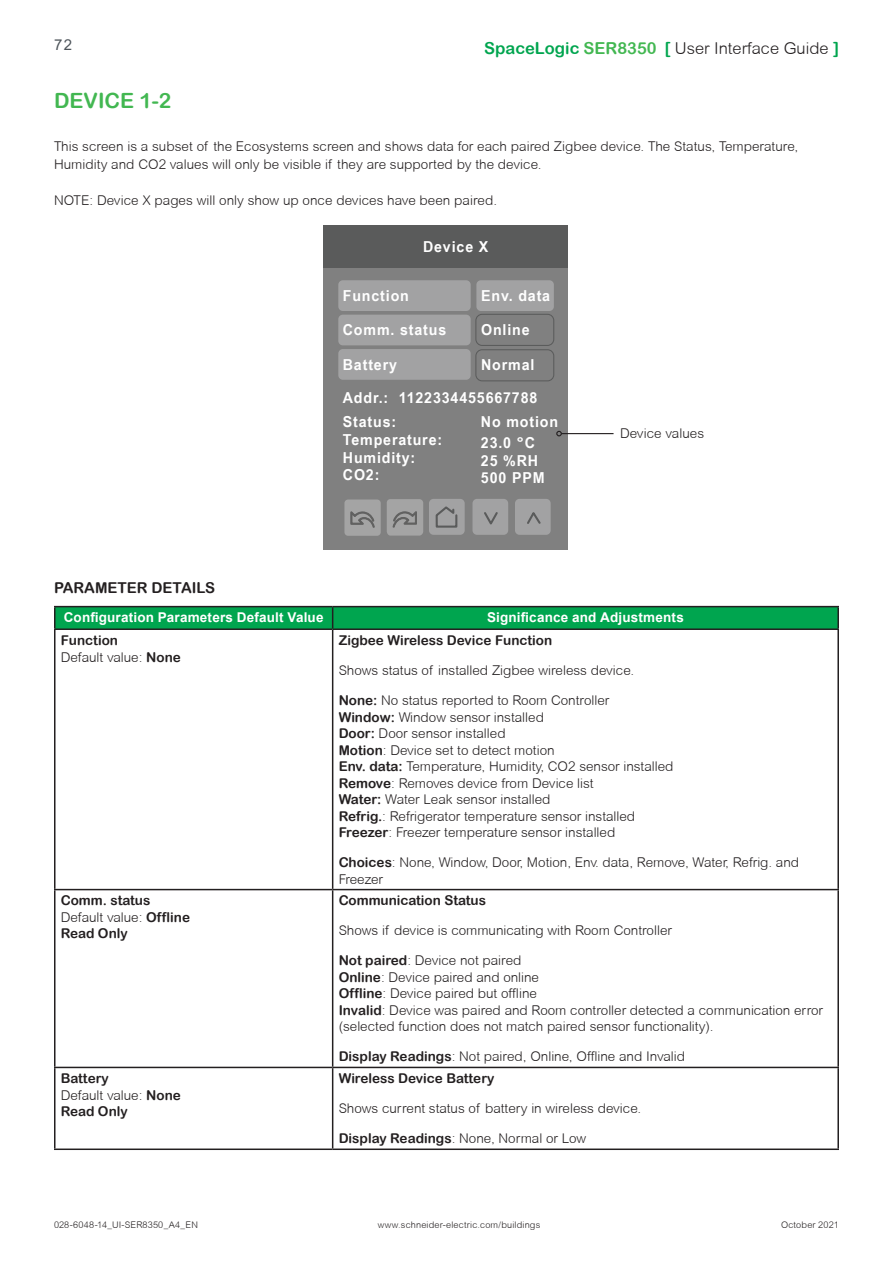
<style>
.page{position:relative;width:893px;height:1263px;background:#fff}
.page>*{position:absolute;margin:0;border:0;box-sizing:border-box;transform-origin:0 0}
.Heading_4{font:21px "Arial Rounded MT Bold";color:#42b751}
.t1{font:300 16.5px "Arial Rounded MT";color:#231f20}
.t2{font:700 15.15px/17.7px "Arial Narrow";letter-spacing:.05em;color:#fff;scale:1.15 1}
.t3{font:700 15.15px "Arial Narrow";letter-spacing:.015em;color:#fff;scale:1.15 1}
.Paramenter_Details{font:15px "Arial Rounded MT Bold";color:#231f20}
.t4{font:15px "Arial";color:#4d545a}
.Table_text_9_11{font:300 13.5px/16.5px "Arial Rounded MT";color:#231f20}
.main_text{font:300 13.5px/18px "Arial Rounded MT";letter-spacing:.005em;color:#231f20}
.Table_text_9_11-2{font:13.5px "Arial Rounded MT Bold";color:#231f20}
.Table_Param_Spec_hea{font:700 13.5px "Arial";letter-spacing:.015em;color:#fff}
.t5{font:300 9.15px "Arial Rounded MT";letter-spacing:.02em;color:#231f20}
.s1{font-family:"Arial Rounded MT Bold";font-weight:400;color:#00a54f}
.s2{font-family:"Arial Rounded MT Bold";font-weight:400;color:#42b751}
.s3{font-family:"Arial Rounded MT Bold";font-weight:400}
</style>
<div class="page">
<hr style="left:54px;top:606px;width:279px;height:1px;background:#231f20">
<hr style="left:54px;top:607px;width:2px;height:21px;background:#231f20">
<hr style="left:333px;top:606px;width:506px;height:1px;background:#231f20">
<div style="left:55px;top:607px;width:782px;height:21px;background:#00a54f"></div>
<hr style="left:837px;top:607px;width:2px;height:21px;background:#231f20">
<hr style="left:54px;top:628px;width:279px;height:2px;background:#231f20">
<hr style="left:54px;top:630px;width:2px;height:259px;background:#231f20">
<hr style="left:333px;top:628px;width:506px;height:2px;background:#231f20">
<hr style="left:332px;top:630px;width:1px;height:259px;background:#231f20">
<hr style="left:837px;top:630px;width:2px;height:259px;background:#231f20">
<hr style="left:54px;top:889px;width:279px;height:1px;background:#231f20">
<hr style="left:54px;top:890px;width:2px;height:177px;background:#231f20">
<hr style="left:333px;top:889px;width:506px;height:1px;background:#231f20">
<hr style="left:332px;top:890px;width:1px;height:177px;background:#231f20">
<hr style="left:837px;top:890px;width:2px;height:177px;background:#231f20">
<hr style="left:54px;top:1067px;width:279px;height:1px;background:#231f20">
<hr style="left:54px;top:1068px;width:2px;height:80px;background:#231f20">
<hr style="left:333px;top:1067px;width:506px;height:1px;background:#231f20">
<hr style="left:332px;top:1068px;width:1px;height:80px;background:#231f20">
<hr style="left:837px;top:1068px;width:2px;height:80px;background:#231f20">
<hr style="left:54px;top:1148px;width:279px;height:2px;background:#231f20">
<hr style="left:333px;top:1148px;width:506px;height:2px;background:#231f20">
<div style="left:323px;top:225px;width:244px;height:44px;background:#5a5b5b"></div>
<div style="left:323px;top:269px;width:244px;height:281px;background:#808080"></div>
<div style="left:429px;top:499px;width:36px;height:36px;background:#a2a2a3;border-radius:5px"></div>
<div style="left:472px;top:499px;width:36px;height:36px;background:#a2a2a3;border-radius:5px"></div>
<div style="left:515px;top:499px;width:36px;height:36px;background:#a2a2a3;border-radius:5px"></div>
<svg style="left:484px;top:512px;width:14px;height:13px"></svg>
<svg style="left:527px;top:512px;width:14px;height:12px"></svg>
<svg style="left:435px;top:506px;width:23px;height:22px"></svg>
<div style="left:338px;top:280px;width:133px;height:31px;background:#a2a2a3;border-radius:5px"></div>
<div style="left:476px;top:280px;width:78px;height:31px;background:#a2a2a3;border-radius:5px"></div>
<div style="left:338px;top:349px;width:133px;height:31px;background:#a2a2a3;border-radius:5px"></div>
<div style="left:475px;top:349px;width:79px;height:32px;border:1px solid #5a5b5b;border-radius:6px"></div>
<div style="left:338px;top:315px;width:133px;height:30px;background:#a2a2a3;border-radius:5px"></div>
<div style="left:475px;top:314px;width:79px;height:32px;border:1px solid #5a5b5b;border-radius:6px"></div>
<div style="left:344px;top:499px;width:37px;height:37px;background:#a4a4a4;border-radius:4px"></div>
<svg style="left:387px;top:499px;width:36px;height:37px"></svg>
<svg style="left:350px;top:511px;width:25px;height:17px"></svg>
<hr style="left:561px;top:433px;width:52px;height:1px;background:#231f20">
<svg style="left:556px;top:431px;width:6px;height:5px"></svg>
<p class="t4" style="left:54px;top:34px;width:20px">72</p>
<p class="t1" style="left:484px;top:39px;width:356px"><span class="s1">SpaceLogic</span> <span class="s2">SER8350</span> <span class="s1">[</span> User Interface Guide <span class="s1">]</span></p>
<p class="Heading_4" style="left:54px;top:88px;width:119px">DEVICE 1-2</p>
<p class="main_text" style="left:54px;top:137px;width:746px">This screen is a subset of the Ecosystems screen and shows data for each paired Zigbee device. The Status, Temperature,<br>Humidity and CO2 values will only be visible if they are supported by the device.</p>
<p class="main_text" style="left:54px;top:191px;width:445px">NOTE: Device X pages will only show up once devices have been paired.</p>
<p class="t2" style="left:423px;top:237px;width:58px">Device X</p>
<p class="t2" style="left:381px;top:239px;width:115px">6/7 Configuration</p>
<p class="t2" style="left:343px;top:286px;width:65px">La guage</p>
<p class="t2" style="left:501px;top:286px;width:33px">glish</p>
<p class="t2" style="left:343px;top:321px;width:35px">Units</p>
<p class="t2" style="left:481px;top:321px;width:17px">°C</p>
<p class="t2" style="left:481px;top:356px;width:32px">60 %</p>
<p class="t2" style="left:343px;top:391px;width:101px">Night backlight</p>
<p class="t2" style="left:481px;top:391px;width:24px">5 %</p>
<p class="t2" style="left:343px;top:425px;width:72px">RH display</p>
<p class="t3" style="left:481px;top:423px;width:47px">Disable</p>
<p class="t2" style="left:343px;top:286px;width:59px">Function</p>
<p class="t2" style="left:481px;top:286px;width:62px">Env. data</p>
<p class="t2" style="left:343px;top:320px;width:92px">Comm. status</p>
<p class="t2" style="left:481px;top:320px;width:44px">Online</p>
<p class="t2" style="left:343px;top:355px;width:49px">Battery</p>
<p class="t2" style="left:481px;top:355px;width:48px">Normal</p>
<p class="t2" style="left:343px;top:388px;width:171px">Addr.: 1122334455667788</p>
<p class="t2" style="left:343px;top:412px;width:88px">Status:<br>Temperature:<br>Humidity:<br>CO2:</p>
<p class="t2" style="left:481px;top:411px;width:69px;line-height:20.9px">No motion<br>23.0 °C</p>
<p class="t2" style="left:481px;top:451px;width:57px">25 %RH<br>500 PPM</p>
<p class="main_text" style="left:620px;top:424px;width:86px">Device values</p>
<p class="Paramenter_Details" style="left:54px;top:579px;width:162px">PARAMETER DETAILS</p>
<p class="Table_Param_Spec_hea" style="left:64px;top:608px;width:261px">Configuration Parameters Default Value</p>
<p class="Table_Param_Spec_hea" style="left:487px;top:608px;width:198px">Significance and Adjustments</p>
<p class="Table_text_9_11-2" style="left:61px;top:632px;width:59px">Function</p>
<p class="Table_text_9_11" style="left:61px;top:648px;width:122px">Default value: <span class="s3">None</span></p>
<p class="Table_text_9_11-2" style="left:339px;top:632px;width:215px">Zigbee Wireless Device Function</p>
<p class="Table_text_9_11" style="left:339px;top:662px;width:297px">Shows status of installed Zigbee wireless device.</p>
<p class="Table_text_9_11" style="left:339px;top:692px;width:272px"><span class="s3">None:</span> No status reported to Room Controller</p>
<p class="Table_text_9_11" style="left:339px;top:708px;width:207px"><span class="s3">Window:</span> Window sensor installed</p>
<p class="Table_text_9_11" style="left:339px;top:725px;width:168px"><span class="s3">Door:</span> Door sensor installed</p>
<p class="Table_text_9_11" style="left:339px;top:741px;width:217px"><span class="s3">Motion</span>: Device set to detect motion</p>
<p class="Table_text_9_11" style="left:339px;top:758px;width:336px"><span class="s3">Env. data:</span> Temperature, Humidity, CO2 sensor installed</p>
<p class="Table_text_9_11" style="left:339px;top:774px;width:257px"><span class="s3">Remove</span>: Removes device from Device list</p>
<p class="Table_text_9_11" style="left:339px;top:791px;width:213px"><span class="s3">Water:</span> Water Leak sensor installed</p>
<p class="Table_text_9_11" style="left:339px;top:807px;width:298px"><span class="s3">Refrig.</span>: Refrigerator temperature sensor installed</p>
<p class="Table_text_9_11" style="left:339px;top:824px;width:278px"><span class="s3">Freezer</span>: Freezer temperature sensor installed</p>
<p class="Table_text_9_11" style="left:339px;top:854px;width:462px"><span class="s3">Choices</span>: None, Window, Door, Motion, Env. data, Remove, Water, Refrig. and<br>Freezer</p>
<p class="Table_text_9_11-2" style="left:61px;top:893px;width:91px">Comm. status</p>
<p class="Table_text_9_11" style="left:61px;top:909px;width:131px">Default value: <span class="s3">Offline</span></p>
<p class="Table_text_9_11-2" style="left:61px;top:926px;width:69px">Read Only</p>
<p class="Table_text_9_11-2" style="left:61px;top:1070px;width:50px">Battery</p>
<p class="Table_text_9_11" style="left:61px;top:1087px;width:122px">Default value: <span class="s3">None<br>Read Only</span></p>
<p class="Table_text_9_11-2" style="left:339px;top:893px;width:149px">Communication Status</p>
<p class="Table_text_9_11" style="left:339px;top:922px;width:335px">Shows if device is communicating with Room Controller</p>
<p class="Table_text_9_11" style="left:339px;top:952px;width:184px"><span class="s3">Not paired</span>: Device not paired</p>
<p class="Table_text_9_11" style="left:339px;top:969px;width:202px"><span class="s3">Online</span>: Device paired and online</p>
<p class="Table_text_9_11" style="left:339px;top:985px;width:200px"><span class="s3">Offline</span>: Device paired but offline</p>
<p class="Table_text_9_11" style="left:339px;top:1002px;width:486px"><span class="s3">Invalid</span>: Device was paired and Room controller detected a communication error (selected function does not match paired sensor functionality).</p>
<p class="Table_text_9_11" style="left:339px;top:1048px;width:348px"><span class="s3">Display Readings</span>: Not paired, Online, Offline and Invalid</p>
<p class="Table_text_9_11-2" style="left:339px;top:1070px;width:157px">Wireless Device Battery</p>
<p class="Table_text_9_11" style="left:339px;top:1100px;width:304px">Shows current status of battery in wireless device.</p>
<p class="Table_text_9_11" style="left:339px;top:1130px;width:249px"><span class="s3">Display Readings</span>: None, Normal or Low</p>
<p class="t5" style="left:54px;top:1219px;width:145px">028-6048-14_UI-SER8350_A4_EN</p>
<p class="t5" style="left:378px;top:1219px;width:164px">www.schneider-electric.com/buildings</p>
<p class="t5" style="left:781px;top:1219px;width:59px">October 2021</p>
</div>
